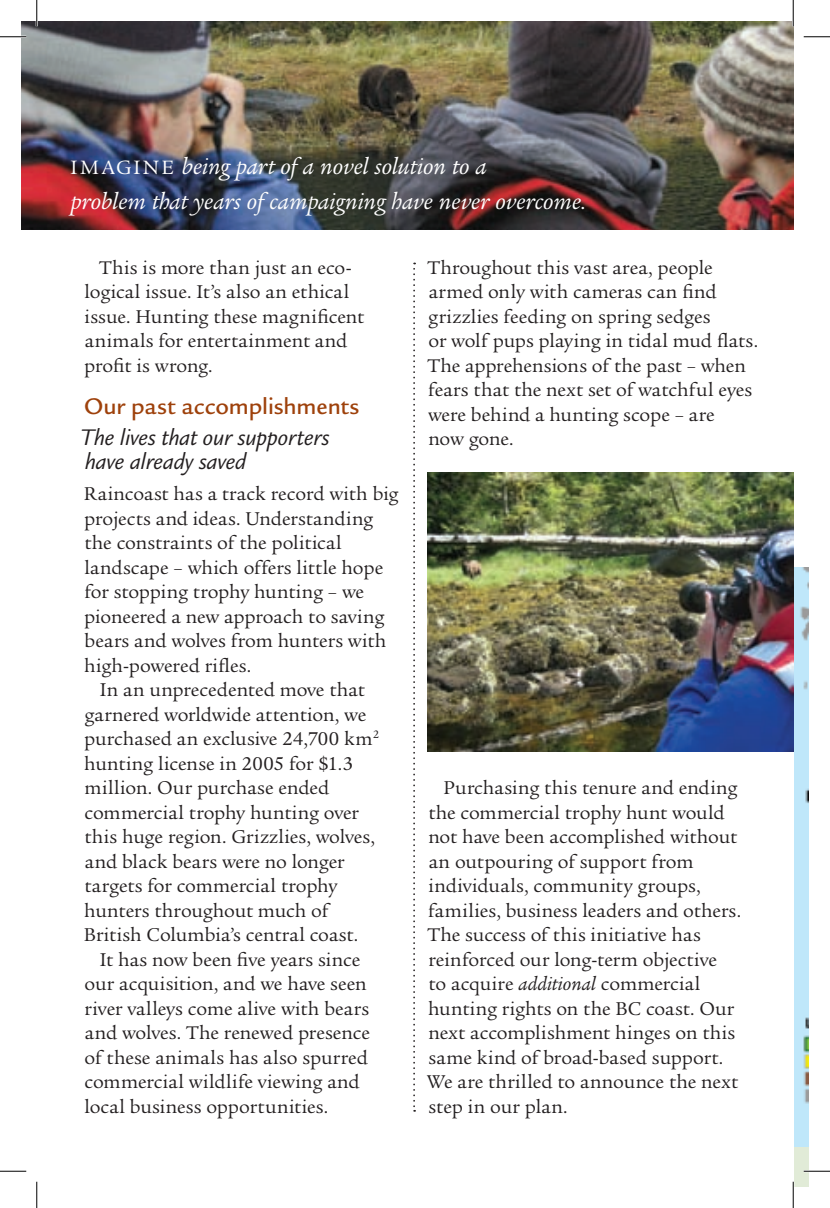
<style>
.page{position:relative;width:830px;height:1208px;background:#fff}
.page>*{position:absolute;margin:0;border:0;box-sizing:border-box;transform-origin:0 0}
.t1{font:italic 24.5px/35px "Legacy Ser ITC";letter-spacing:-.005em;color:#fff}
.t2{font:italic 24.5px/24.5px "Legacy Sans";letter-spacing:-.005em;color:#231f20}
.t3{font:500 24.5px "Legacy Sans";letter-spacing:-.005em;color:#9e410b}
.t4{font:20.12px/24.5px "Legacy Ser ITC";color:#231f20}
.s1{font-family:"Legacy Ser ITC Book SC";font-style:normal;font-size:21px}
.s2{font-style:italic}
</style>
<div class="page">
<img style="left:21px;top:21px;width:772px;height:208px">
<div style="left:794px;top:567px;width:14px;height:619px;background:#e1ebd7"></div>
<div style="left:794px;top:567px;width:14px;height:579px;background:#bfe7fa"></div>
<svg style="left:413px;top:262px;width:2px;height:849px"></svg>
<img style="left:428px;top:473px;width:365px;height:278px">
<hr style="left:0;top:36px;width:26px;height:2px;background:#fff">
<hr style="left:803px;top:1170px;width:27px;height:2px;background:#fff">
<hr style="left:36px;top:0;width:2px;height:26px;background:#fff">
<svg style="left:0;top:36px;width:26px;height:1px"></svg>
<svg style="left:803px;top:36px;width:27px;height:1px"></svg>
<svg style="left:0;top:1170px;width:26px;height:1px"></svg>
<svg style="left:803px;top:1170px;width:27px;height:1px"></svg>
<svg style="left:36px;top:0;width:1px;height:26px"></svg>
<svg style="left:36px;top:1181px;width:1px;height:27px"></svg>
<svg style="left:792px;top:0;width:1px;height:26px"></svg>
<svg style="left:792px;top:1181px;width:1px;height:27px"></svg>
<p class="t1" style="left:70px;top:149px;width:517px"><span class="s1">I M AGINE</span> being part of a novel solution to a<br>problem that years of campaigning have never overcome.</p>
<p class="t4" style="left:84px;top:255px;width:281px;text-indent:15px">This is more than just an eco&shy;logical issue. It’s also an ethical issue. Hunting these magnificent animals for entertainment and profit is wrong.</p>
<p class="t3" style="left:84px;top:392px;width:277px">Our past accomplishments</p>
<p class="t2" style="left:80px;top:425px;width:250px">The lives that our supporters have already saved</p>
<p class="t4" style="left:84px;top:481px;width:316px">Raincoast has a track record with big</p>
<p class="t4" style="left:84px;top:506px;width:290px">projects and ideas. Understanding</p>
<p class="t4" style="left:84px;top:530px;width:259px">the constraints of the political</p>
<p class="t4" style="left:84px;top:555px;width:300px">landscape – which offers little hope</p>
<p class="t4" style="left:84px;top:579px;width:281px">for stopping trophy hunting – we</p>
<p class="t4" style="left:84px;top:604px;width:302px">pioneered a new approach to saving</p>
<p class="t4" style="left:85px;top:628px;width:303px">bears and wolves from hunters with</p>
<p class="t4" style="left:84px;top:653px;width:168px">high-powered rifles.</p>
<p class="t4" style="left:100px;top:677px;width:267px">In an unprecedented move that</p>
<p class="t4" style="left:84px;top:702px;width:283px">garnered worldwide attention, we</p>
<p class="t4" style="left:84px;top:726px;width:296px">purchased an exclusive 24,700 km<sup>2</sup></p>
<p class="t4" style="left:84px;top:751px;width:270px">hunting license in 2005 for $1.3</p>
<p class="t4" style="left:85px;top:775px;width:246px">million. Our purchase ended</p>
<p class="t4" style="left:85px;top:800px;width:276px">commercial trophy hunting over</p>
<p class="t4" style="left:84px;top:824px;width:292px">this huge region. Grizzlies, wolves,</p>
<p class="t4" style="left:85px;top:849px;width:261px">and black bears were no longer</p>
<p class="t4" style="left:84px;top:873px;width:254px">targets for commercial trophy</p>
<p class="t4" style="left:84px;top:898px;width:246px">hunters throughout much of</p>
<p class="t4" style="left:84px;top:922px;width:276px">British Columbia’s central coast.</p>
<p class="t4" style="left:100px;top:947px;width:262px">It has now been five years since</p>
<p class="t4" style="left:85px;top:971px;width:284px">our acquisition, and we have seen</p>
<p class="t4" style="left:84px;top:996px;width:286px">river valleys come alive with bears</p>
<p class="t4" style="left:85px;top:1020px;width:286px">and wolves. The renewed presence</p>
<p class="t4" style="left:85px;top:1045px;width:285px">of these animals has also spurred</p>
<p class="t4" style="left:85px;top:1069px;width:277px">commercial wildlife viewing and</p>
<p class="t4" style="left:84px;top:1094px;width:245px">local business opportunities.</p>
<p class="t4" style="left:427px;top:255px;width:332px">Throughout this vast area, people armed only with cameras can find grizzlies feeding on spring sedges<br>or wolf pups playing in tidal mud flats.<br>The apprehensions of the past – when fears that the next set of watchful eyes were behind a hunting scope – are<br>now gone.</p>
<p class="t4" style="left:427px;top:776px;width:316px;text-indent:17px">Purchasing this tenure and ending the commercial trophy hunt would not have been accomplished without an outpouring of support from individuals, community groups, families, business leaders and others.<br>The success of this initiative has reinforced our long-term objective<br>to acquire <span class="s2">additional</span> commercial hunting rights on the BC coast. Our next accomplishment hinges on this same kind of broad-based support.<br>We are thrilled to announce the next step in our plan.</p>
</div>
